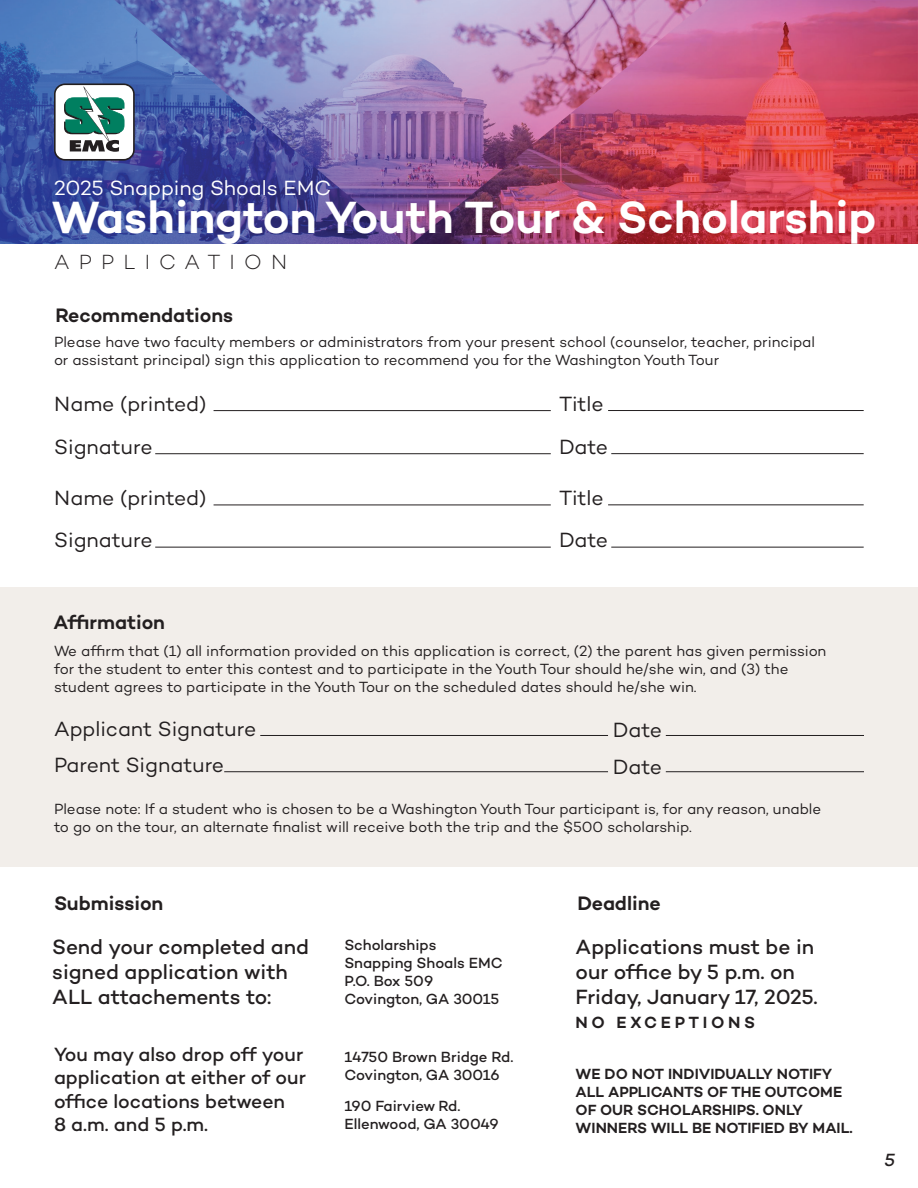
<style>
.page{position:relative;width:918px;height:1188px;background:#fff}
.page>*{position:absolute;margin:0;border:0;box-sizing:border-box;transform-origin:0 0}
.t1{font:600 46.05px "Campton";letter-spacing:-.005em;color:#fff}
.t2{font:500 21px/25.2px "Campton";color:#231f20}
.t3{font:21px/43px "Campton";color:#231f20}
.t4{font:21px "Campton";color:#fff}
.t5{font:300 20.85px "Campton";letter-spacing:.44em;color:#231f20}
.t6{font:600 19.8px "Campton";color:#231f20}
.t7{font:500 19.5px/23.4px "Campton";letter-spacing:-.005em;color:#231f20}
.t8{font:italic 500 18px "Campton";color:#231f20}
.t9{font:600 16.5px "Campton";letter-spacing:.22em;color:#231f20}
.t10{font:15px/18px "Campton";letter-spacing:-.005em;color:#231f20}
.t11{font:500 15px/18px "Campton";letter-spacing:-.005em;color:#231f20}
.t12{font:600 15px/18px "Campton";color:#231f20}
</style>
<div class="page">
<img style="left:0;top:0;width:918px;height:243px">
<svg style="left:54px;top:83px;width:81px;height:78px"></svg>
<hr style="left:608px;top:410px;width:256px;height:1px;background:#231f20">
<hr style="left:611px;top:453px;width:253px;height:1px;background:#231f20">
<hr style="left:608px;top:504px;width:256px;height:1px;background:#231f20">
<hr style="left:611px;top:547px;width:253px;height:1px;background:#231f20">
<hr style="left:214px;top:410px;width:337px;height:1px;background:#231f20">
<hr style="left:155px;top:453px;width:396px;height:1px;background:#231f20">
<hr style="left:155px;top:547px;width:396px;height:1px;background:#231f20">
<hr style="left:214px;top:505px;width:337px;height:1px;background:#231f20">
<div style="left:0;top:588px;width:918px;height:279px;background:#f2eeea"></div>
<hr style="left:260px;top:735px;width:348px;height:1px;background:#231f20">
<hr style="left:666px;top:735px;width:198px;height:1px;background:#231f20">
<hr style="left:666px;top:771px;width:198px;height:1px;background:#231f20">
<hr style="left:224px;top:771px;width:384px;height:1px;background:#231f20">
<h2 class="t4" style="left:54px;top:175px;width:279px">2025 Snapping Shoals EMC</h2>
<h1 class="t1" style="left:52px;top:188px;width:827px">Washington Youth Tour &amp; Scholarship</h1>
<h3 class="t5" style="left:54px;top:249px;width:235px">APPLICATION</h3>
<h3 class="t6" style="left:55px;top:303px;width:179px">Recommendations</h3>
<p class="t10" style="left:54px;top:332px;width:763px">Please have two faculty members or administrators from your present school (counselor, teacher, principal or assistant principal) sign this application to recommend you for the Washington Youth Tour</p>
<h2 class="t3" style="left:54px;top:382px;width:154px">Name (printed)</h2>
<h2 class="t3" style="left:54px;top:425px;width:100px">Signature</h2>
<h2 class="t3" style="left:54px;top:475px;width:154px">Name (printed)</h2>
<h2 class="t3" style="left:54px;top:518px;width:100px">Signature</h2>
<h2 class="t3" style="left:559px;top:381px;width:50px">Title<br>Date</h2>
<h2 class="t3" style="left:559px;top:476px;width:50px;line-height:42.3px">Title<br>Date</h2>
<h3 class="t6" style="left:53px;top:610px;width:113px">Affirmation</h3>
<p class="t10" style="left:54px;top:641px;width:774px">We affirm that (1) all information provided on this application is correct, (2) the parent has given permission for the student to enter this contest and to participate in the Youth Tour should he/she win, and (3) the student agrees to participate in the Youth Tour on the scheduled dates should he/she win.</p>
<h2 class="t3" style="left:54px;top:710px;width:204px;line-height:36.3px">Applicant Signature<br>Parent Signature</h2>
<h2 class="t3" style="left:613px;top:708px;width:50px">Date</h2>
<h2 class="t3" style="left:613px;top:745px;width:50px">Date</h2>
<p class="t10" style="left:54px;top:800px;width:769px">Please note: If a student who is chosen to be a Washington Youth Tour participant is, for any reason, unable to go on the tour, an alternate finalist will receive both the trip and the $500 scholarship.</p>
<h3 class="t6" style="left:54px;top:891px;width:111px">Submission</h3>
<h3 class="t6" style="left:577px;top:891px;width:85px">Deadline</h3>
<h2 class="t2" style="left:52px;top:934px;width:258px">Send your completed and signed application with<br>ALL attachements to:</h2>
<h2 class="t2" style="left:576px;top:934px;width:243px">Applications must be in our office by 5 p.m. on<br>Friday, January 17, 2025.</h2>
<p class="t9" style="left:576px;top:1012px;width:181px">NO EXCEPTIONS</p>
<p class="t11" style="left:345px;top:936px;width:160px">Scholarships<br>Snapping Shoals EMC<br>P.O. Box 509<br>Covington, GA 30015</p>
<h3 class="t7" style="left:54px;top:1042px;width:254px">You may also drop off your application at either of our office locations between<br>8 a.m. and 5 p.m.</h3>
<p class="t11" style="left:345px;top:1047px;width:170px">14750 Brown Bridge Rd.<br>Covington, GA 30016</p>
<p class="t11" style="left:345px;top:1097px;width:156px">190 Fairview Rd.<br>Ellenwood, GA 30049</p>
<p class="t12" style="left:576px;top:1065px;width:279px">WE DO NOT INDIVIDUALLY NOTIFY<br>ALL APPLICANTS OF THE OUTCOME<br>OF OUR SCHOLARSHIPS. ONLY<br>WINNERS WILL BE NOTIFIED BY MAIL.</p>
<p class="t8" style="left:885px;top:1149px;width:12px">5</p>
</div>
